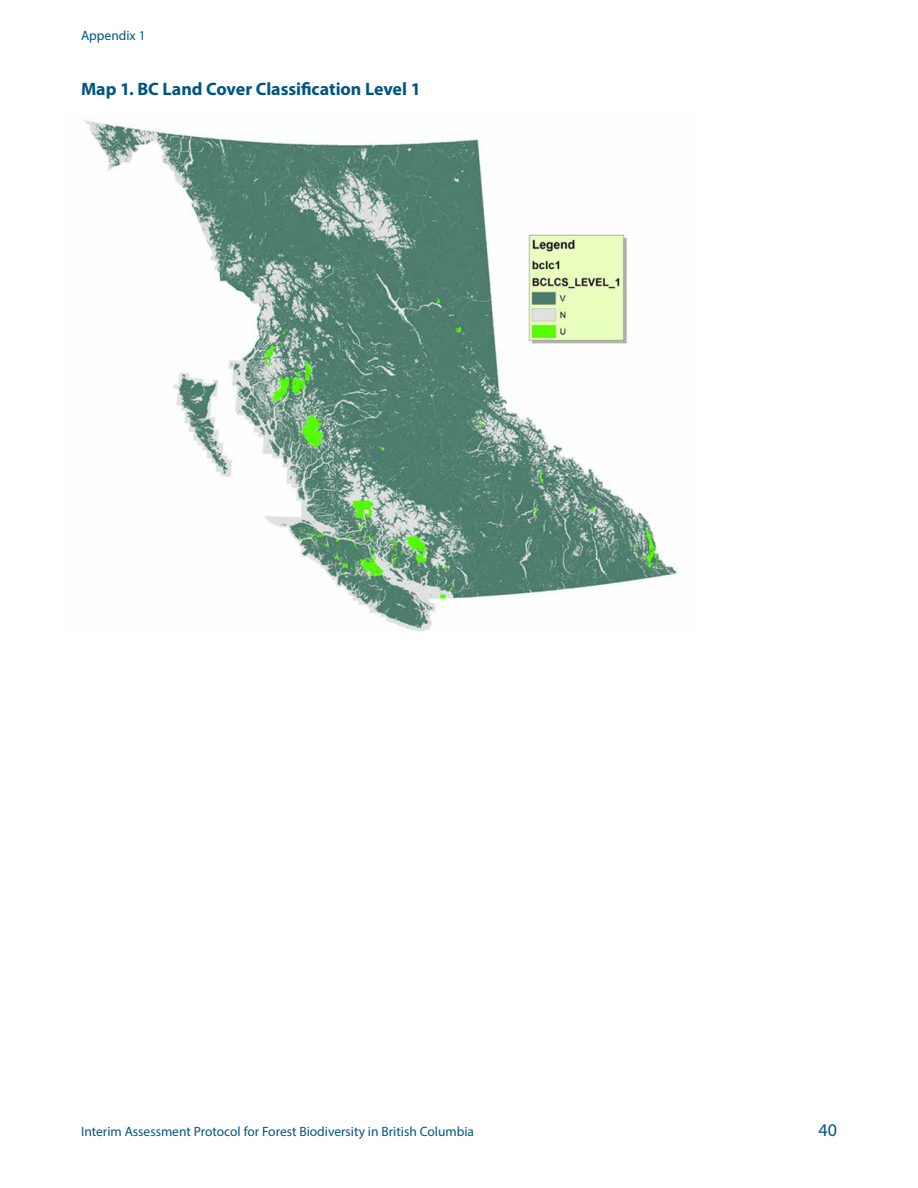
<style>
.page{position:relative;width:918px;height:1188px;background:#fff}
.page>*{position:absolute;margin:0;border:0;box-sizing:border-box;transform-origin:0 0}
.t1{font:700 18px "Myriad Pro";letter-spacing:-.005em;color:#005581}
.t2{font:18px "Myriad Pro";color:#005581}
.t3{font:13.5px "Myriad Pro";color:#005581}
</style>
<div class="page">
<img style="left:84px;top:120px;width:596px;height:512px">
<p class="t3" style="left:81px;top:28px;width:66px">Appendix 1</p>
<h1 class="t1" style="left:81px;top:77px;width:341px">Map 1. BC Land Cover Classification Level 1</h1>
<p class="t3" style="left:81px;top:1123px;width:395px">Interim Assessment Protocol for Forest Biodiversity in British Columbia</p>
<h1 class="t2" style="left:819px;top:1119px;width:20px">40</h1>
</div>
